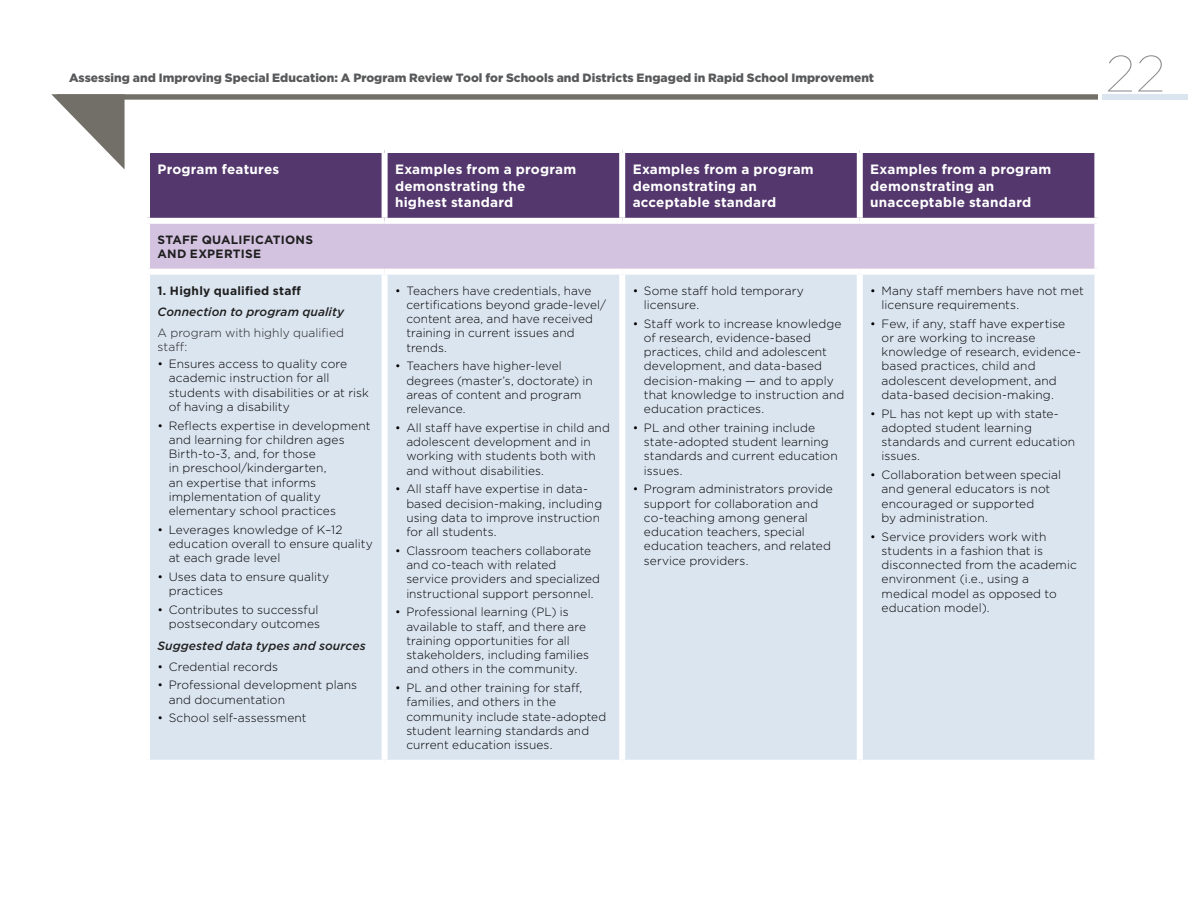
<style>
.page{position:relative;width:1188px;height:918px;background:#fff}
.page>*{position:absolute;margin:0;border:0;box-sizing:border-box;transform-origin:0 0}
.t1{font:100 51px "Gotham";color:#888a8c}
.Table_Header_9_5_pt{font:700 13.5px/16.5px "Gotham";letter-spacing:.015em;color:#fff}
.t2{font:300 12px/14.2px "Gotham";letter-spacing:.005em;color:#000}
.t3{font:900 12px "Gotham";color:#58595b}
.table_cell_text_appe{font:italic 500 12px "Gotham";letter-spacing:.01em;color:#1f1f1f}
.table_head_style_2_a{font:700 12px/14.2px "Gotham";letter-spacing:.02em;color:#1f1f1f}
.table_cell_text_appe-2{font:300 12px/14.2px "Gotham";letter-spacing:.005em;color:#1f1f1f}
</style>
<div class="page">
<div style="left:1102px;top:94px;width:86px;height:6px;background:#dbe5f0"></div>
<svg style="left:51px;top:94px;width:1047px;height:75px"></svg>
<div style="left:150px;top:153px;width:944px;height:65px;background:#54386d"></div>
<div style="left:150px;top:224px;width:944px;height:45px;background:#d3c3e0"></div>
<div style="left:150px;top:275px;width:944px;height:485px;background:#dbe5f0"></div>
<div style="left:382px;top:153px;width:6px;height:65px;background:#fff"></div>
<div style="left:619px;top:153px;width:6px;height:65px;background:#fff"></div>
<div style="left:857px;top:153px;width:6px;height:65px;background:#fff"></div>
<div style="left:619px;top:275px;width:6px;height:485px;background:#fff"></div>
<div style="left:857px;top:275px;width:6px;height:485px;background:#fff"></div>
<div style="left:144px;top:147px;width:241px;height:6px;background:#fff"></div>
<div style="left:144px;top:153px;width:6px;height:65px;background:#fff"></div>
<div style="left:385px;top:147px;width:237px;height:6px;background:#fff"></div>
<div style="left:622px;top:147px;width:238px;height:6px;background:#fff"></div>
<div style="left:860px;top:147px;width:240px;height:6px;background:#fff"></div>
<div style="left:1094px;top:153px;width:6px;height:65px;background:#fff"></div>
<div style="left:382px;top:275px;width:6px;height:485px;background:#fff"></div>
<p class="t3" style="left:69px;top:69px;width:807px">Assessing and Improving Special Education: A Program Review Tool for Schools and Districts Engaged in Rapid School Improvement</p>
<h1 class="t1" style="left:1106px;top:42px;width:61px">22</h1>
<h2 class="Table_Header_9_5_pt" style="left:158px;top:161px;width:123px">Program features</h2>
<h2 class="Table_Header_9_5_pt" style="left:395px;top:161px;width:183px">Examples from a program demonstrating the highest standard</h2>
<h2 class="Table_Header_9_5_pt" style="left:633px;top:161px;width:183px">Examples from a program demonstrating an acceptable standard</h2>
<h2 class="Table_Header_9_5_pt" style="left:870px;top:161px;width:183px">Examples from a program demonstrating an unacceptable standard</h2>
<p class="table_head_style_2_a" style="left:158px;top:232px;width:157px">STAFF QUALIFICATIONS<br>AND EXPERTISE</p>
<p class="table_head_style_2_a" style="left:158px;top:283px;width:145px">1. Highly qualified staff</p>
<p class="table_cell_text_appe" style="left:158px;top:304px;width:188px">Connection to program quality</p>
<p class="table_cell_text_appe-2" style="left:158px;top:325px;width:188px">A program with highly qualified staff:</p>
<p class="t2" style="left:169px;top:357px;width:202px;text-indent:-11px">• Ensures access to quality core academic instruction for all students with disabilities or at risk of having a disability</p>
<p class="t2" style="left:169px;top:418px;width:203px;text-indent:-11px">• Reflects expertise in development and learning for children ages<br>Birth-to-3, and, for those<br>in preschool/kindergarten,<br>an expertise that informs implementation of quality elementary school practices</p>
<p class="t2" style="left:169px;top:522px;width:206px;text-indent:-11px">• Leverages knowledge of K–12 education overall to ensure quality at each grade level</p>
<p class="t2" style="left:169px;top:570px;width:162px;text-indent:-11px">• Uses data to ensure quality practices</p>
<p class="t2" style="left:158px;top:603px;width:164px;text-align:right">• Contributes to successful postsecondary outcomes</p>
<p class="table_cell_text_appe" style="left:158px;top:638px;width:210px">Suggested data types and sources</p>
<p class="t2" style="left:158px;top:659px;width:122px">• Credential records</p>
<p class="t2" style="left:169px;top:678px;width:190px;text-indent:-11px">• Professional development plans and documentation</p>
<p class="t2" style="left:158px;top:711px;width:151px">• School self-assessment</p>
<p class="t2" style="left:644px;top:283px;width:161px;text-indent:-11px">• Some staff hold temporary licensure.</p>
<p class="t2" style="left:644px;top:316px;width:202px;text-indent:-11px">• Staff work to increase knowledge of research, evidence-based practices, child and adolescent development, and data-based decision-making — and to apply that knowledge to instruction and education practices.</p>
<p class="t2" style="left:644px;top:420px;width:195px;text-indent:-11px">• PL and other training include state-adopted student learning standards and current education issues.</p>
<p class="t2" style="left:644px;top:482px;width:190px;text-indent:-11px">• Program administrators provide support for collaboration and co-teaching among general education teachers, special education teachers, and related service providers.</p>
<p class="t2" style="left:882px;top:283px;width:204px;text-indent:-11px">• Many staff members have not met licensure requirements.</p>
<p class="t2" style="left:882px;top:316px;width:201px;text-indent:-11px">• Few, if any, staff have expertise<br>or are working to increase knowledge of research, evidence&shy;based practices, child and adolescent development, and data-based decision-making.</p>
<p class="t2" style="left:882px;top:406px;width:195px;text-indent:-11px">• PL has not kept up with state&shy;adopted student learning standards and current education issues.</p>
<p class="t2" style="left:882px;top:468px;width:181px;text-indent:-11px">• Collaboration between special and general educators is not encouraged or supported<br>by administration.</p>
<p class="t2" style="left:882px;top:529px;width:197px;text-indent:-11px">• Service providers work with students in a fashion that is disconnected from the academic environment (i.e., using a medical model as opposed to education model).</p>
<p class="t2" style="left:406px;top:283px;width:201px;text-indent:-11px">• Teachers have credentials, have certifications beyond grade-level/ content area, and have received training in current issues and trends.</p>
<p class="t2" style="left:406px;top:359px;width:188px;text-indent:-11px">• Teachers have higher-level degrees (master’s, doctorate) in areas of content and program relevance.</p>
<p class="t2" style="left:406px;top:420px;width:205px;text-indent:-11px">• All staff have expertise in child and adolescent development and in working with students both with and without disabilities.</p>
<p class="t2" style="left:406px;top:482px;width:197px;text-indent:-11px">• All staff have expertise in data&shy;based decision-making, including using data to improve instruction for all students.</p>
<p class="t2" style="left:406px;top:543px;width:195px;text-indent:-11px">• Classroom teachers collaborate and co-teach with related service providers and specialized instructional support personnel.</p>
<p class="t2" style="left:406px;top:605px;width:184px;text-indent:-11px">• Professional learning (PL) is available to staff, and there are training opportunities for all stakeholders, including families and others in the community.</p>
<p class="t2" style="left:406px;top:681px;width:201px;text-indent:-11px">• PL and other training for staff, families, and others in the community include state-adopted student learning standards and current education issues.</p>
</div>
